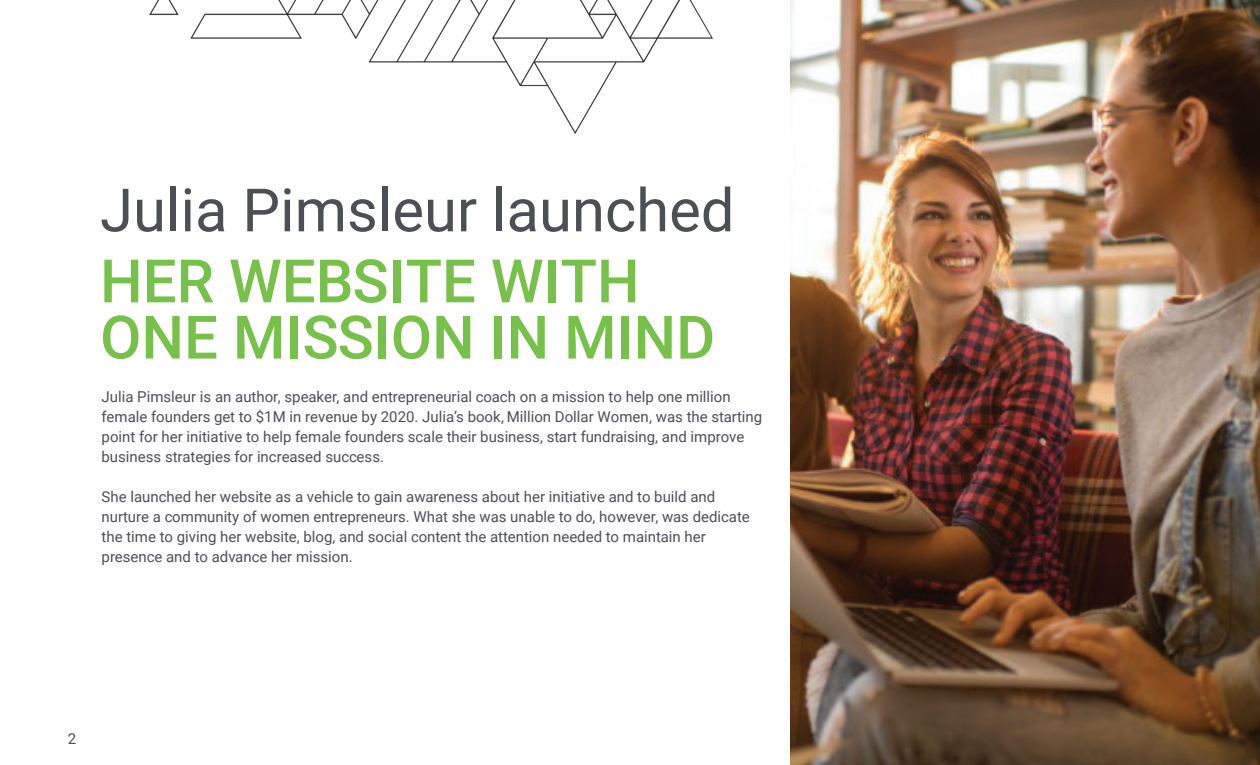
<style>
.page{position:relative;width:1260px;height:765px;background:#fff}
.page>*{position:absolute;margin:0;border:0;box-sizing:border-box;transform-origin:0 0}
.t1{font:500 60px/56.2px "Roboto";color:#77c14a}
.t2{font:59.75px "Roboto";color:#4c4f54}
.t3{font:15px/20px "Roboto";color:#4d4f56}
.t4{font:15px "Roboto";color:#4c4f54}
</style>
<div class="page">
<img style="left:790px;top:0;width:470px;height:765px">
<img style="left:149px;top:0;width:658px;height:186px">
<h2 class="t2" style="left:100px;top:168px;width:636px">Julia Pimsleur launched</h2>
<h1 class="t1" style="left:100px;top:251px;width:617px">HER WEBSITE WITH<br>ONE MISSION IN MIND</h1>
<p class="t3" style="left:102px;top:386px;width:662px">Julia Pimsleur is an author, speaker, and entrepreneurial coach on a mission to help one million female founders get to $1M in revenue by 2020. Julia’s book, Million Dollar Women, was the starting point for her initiative to help female founders scale their business, start fundraising, and improve business strategies for increased success.</p>
<p class="t3" style="left:102px;top:486px;width:650px">She launched her website as a vehicle to gain awareness about her initiative and to build and nurture a community of women entrepreneurs. What she was unable to do, however, was dedicate the time to giving her website, blog, and social content the attention needed to maintain her presence and to advance her mission.</p>
<p class="t4" style="left:68px;top:728px;width:10px">2</p>
</div>
